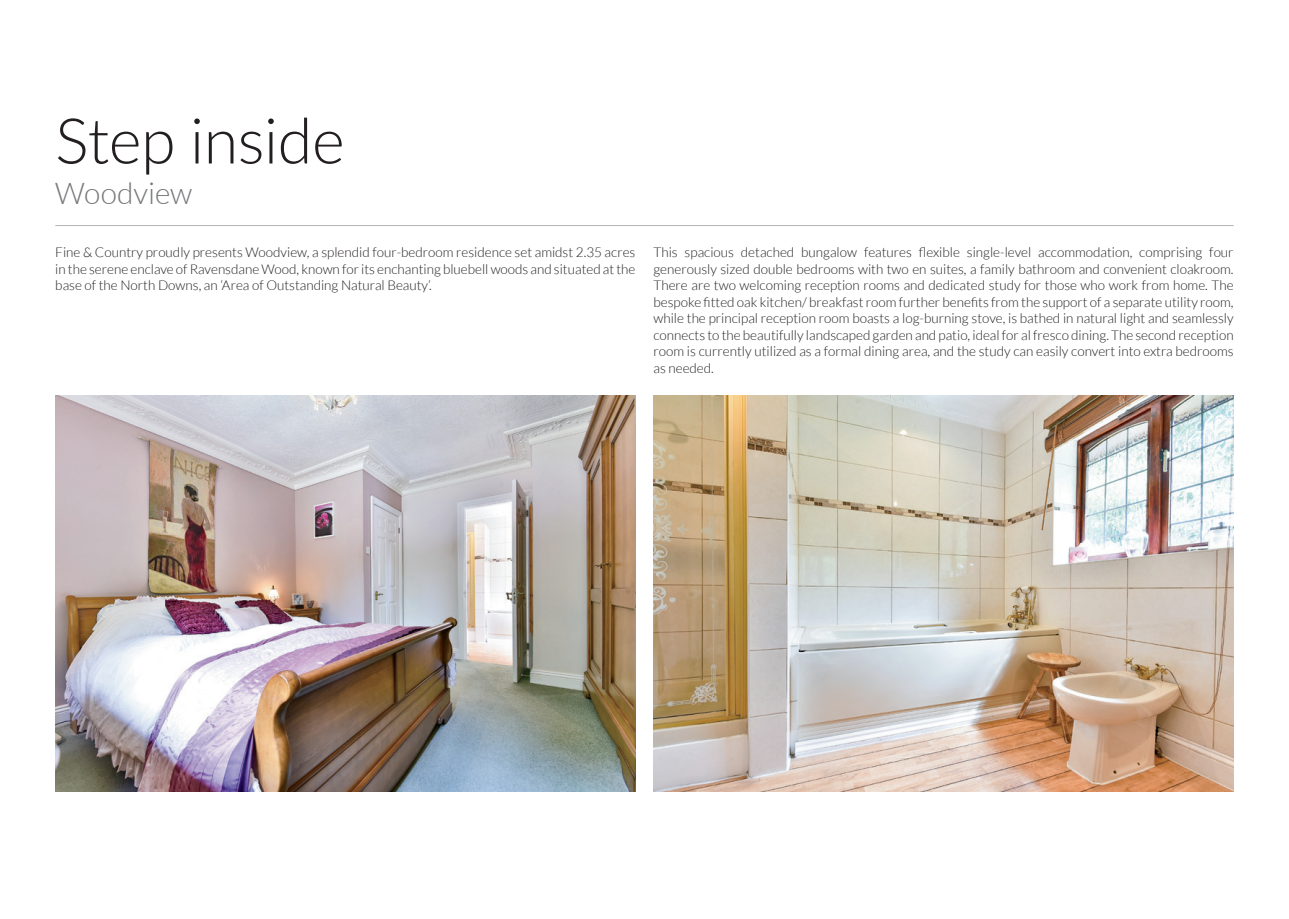
<style>
.page{position:relative;width:1289px;height:919px;background:#fff}
.page>*{position:absolute;margin:0;border:0;box-sizing:border-box;transform-origin:0 0}
.t1{font:300 63px "Lato";letter-spacing:-.005em;color:#231f20}
.t2{font:300 30px "Lato";color:#76787b}
.t3{font:300 13.5px/16.5px "Lato";color:#231f20;text-align:justify}
</style>
<div class="page">
<hr style="left:55px;top:225px;width:1178px;height:1px;background:#b4b5b8">
<img style="left:55px;top:395px;width:580px;height:396px">
<img style="left:653px;top:395px;width:580px;height:396px">
<h1 class="t1" style="left:55px;top:107px;width:291px">Step inside</h1>
<h2 class="t2" style="left:55px;top:177px;width:139px">Woodview</h2>
<p class="t3" style="left:55px;top:244px;width:581px">Fine &amp; Country proudly presents Woodview, a splendid four-bedroom residence set amidst 2.35 acres in the serene enclave of Ravensdane Wood, known for its enchanting bluebell woods and situated at the base of the North Downs, an ‘Area of Outstanding Natural Beauty’.</p>
<p class="t3" style="left:653px;top:244px;width:581px">This spacious detached bungalow features flexible single-level accommodation, comprising four generously sized double bedrooms with two en suites, a family bathroom and convenient cloakroom.<br>There are two welcoming reception rooms and dedicated study for those who work from home. The bespoke fitted oak kitchen/ breakfast room further benefits from the support of a separate utility room, while the principal reception room boasts a log-burning stove, is bathed in natural light and seamlessly connects to the beautifully landscaped garden and patio, ideal for al fresco dining. The second reception room is currently utilized as a formal dining area, and the study can easily convert into extra bedrooms as needed.</p>
</div>
